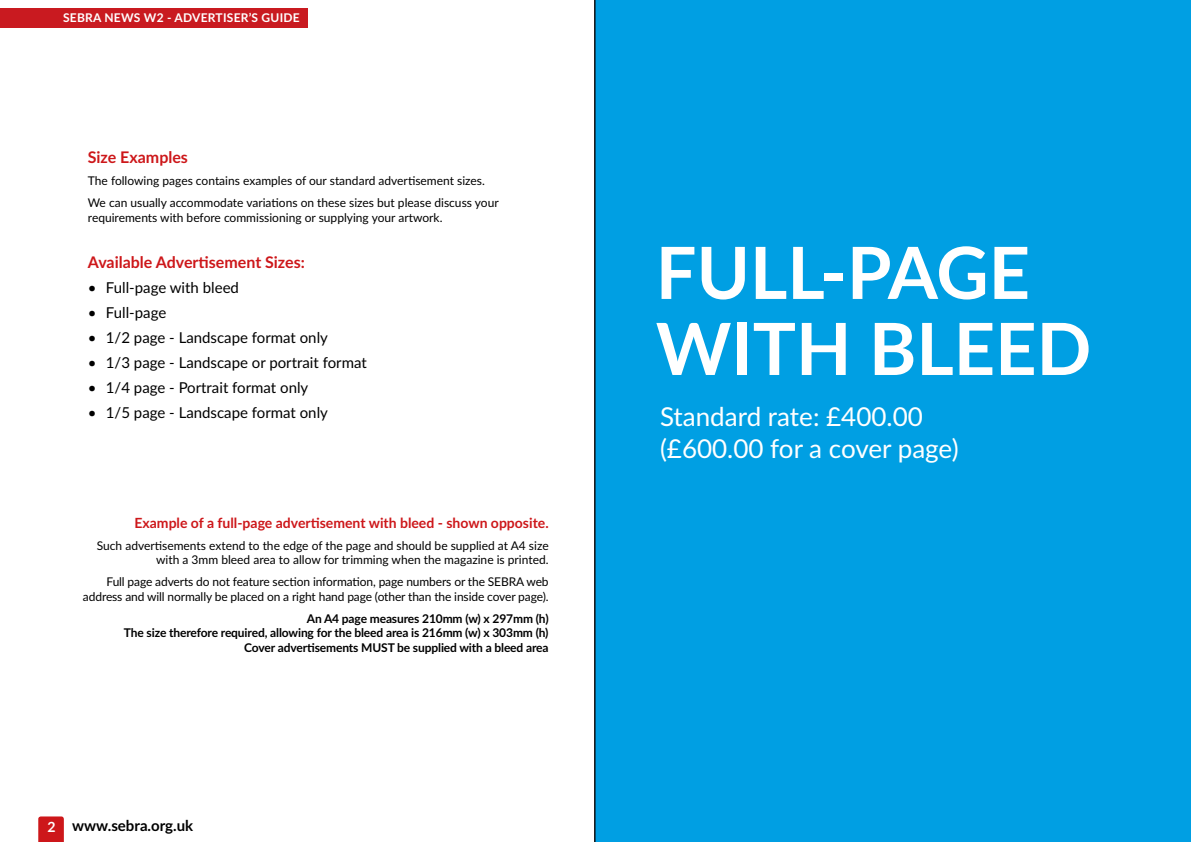
<style>
.page{position:relative;width:1191px;height:842px;background:#fff}
.page>*{position:absolute;margin:0;border:0;box-sizing:border-box;transform-origin:0 0}
.t1{font:700 72px/76px "Lato";color:#fff}
.t2{font:26px/31.2px "Lato";color:#fff}
.t3{font:700 16px "Lato";color:#cd171a}
.t4{font:15px "Lato";color:#000}
.t5{font:700 15px "Lato";color:#000}
.t6{font:700 14px "Lato";color:#cd171a}
.t7{font:700 14px "Lato";color:#fff}
.t8{font:12px/14.4px "Lato";color:#000;text-align:right}
.t9{font:700 12px/14.4px "Lato";letter-spacing:-.01em;color:#000;text-align:right}
.t10{font:700 12px "Lato";letter-spacing:.02em;color:#fff}
</style>
<div class="page">
<div style="left:0;top:9px;width:308px;height:19px;background:#c91a20"></div>
<svg style="left:38px;top:816px;width:26px;height:26px"></svg>
<div style="left:595px;top:0;width:596px;height:842px;background:#009fe3"></div>
<hr style="left:594px;top:0;width:1px;height:842px;background:#000">
<p class="t10" style="left:63px;top:9px;width:238px">SEBRA NEWS W2 - ADVERTISER’S GUIDE</p>
<h3 class="t3" style="left:88px;top:146px;width:102px">Size Examples</h3>
<p class="t8" style="left:88px;top:169px;width:412px;line-height:22px;text-align:left">The following pages contains examples of our standard advertisement sizes.<br>We can usually accommodate variations on these sizes but please discuss your</p>
<p class="t8" style="left:88px;top:209px;width:356px">requirements with before commissioning or supplying your artwork.</p>
<h3 class="t3" style="left:88px;top:250px;width:218px">Available Advertisement Sizes:</h3>
<p class="t4" style="left:88px;top:276px;width:153px">• Full-page with bleed</p>
<p class="t4" style="left:88px;top:301px;width:80px">• Full-page</p>
<p class="t4" style="left:88px;top:326px;width:241px">• 1/2 page - Landscape format only</p>
<p class="t4" style="left:88px;top:351px;width:280px">• 1/3 page - Landscape or portrait format</p>
<p class="t4" style="left:88px;top:376px;width:222px">• 1/4 page - Portrait format only</p>
<p class="t4" style="left:88px;top:401px;width:241px">• 1/5 page - Landscape format only</p>
<p class="t6" style="left:134px;top:512px;width:416px">Example of a full-page advertisement with bleed - shown opposite.</p>
<p class="t8" style="left:97px;top:538px;width:453px">Such advertisements extend to the edge of the page and should be supplied at A4 size with a 3mm bleed area to allow for trimming when the magazine is printed.</p>
<p class="t8" style="left:83px;top:574px;width:467px">Full page adverts do not feature section information, page numbers or the SEBRA web address and will normally be placed on a right hand page (other than the inside cover page).</p>
<p class="t9" style="left:124px;top:611px;width:426px">An A4 page measures 210mm (w) x 297mm (h)<br>The size therefore required, allowing for the bleed area is 216mm (w) x 303mm (h)<br>Cover advertisements MUST be supplied with a bleed area</p>
<p class="t7" style="left:47px;top:816px;width:10px">2</p>
<p class="t5" style="left:72px;top:814px;width:123px">www.sebra.org.uk</p>
<h1 class="t1" style="left:656px;top:232px;width:437px">FULL-PAGE<br>WITH BLEED</h1>
<h2 class="t2" style="left:660px;top:400px;width:300px">Standard rate: £400.00 (£600.00 for a cover page)</h2>
</div>
